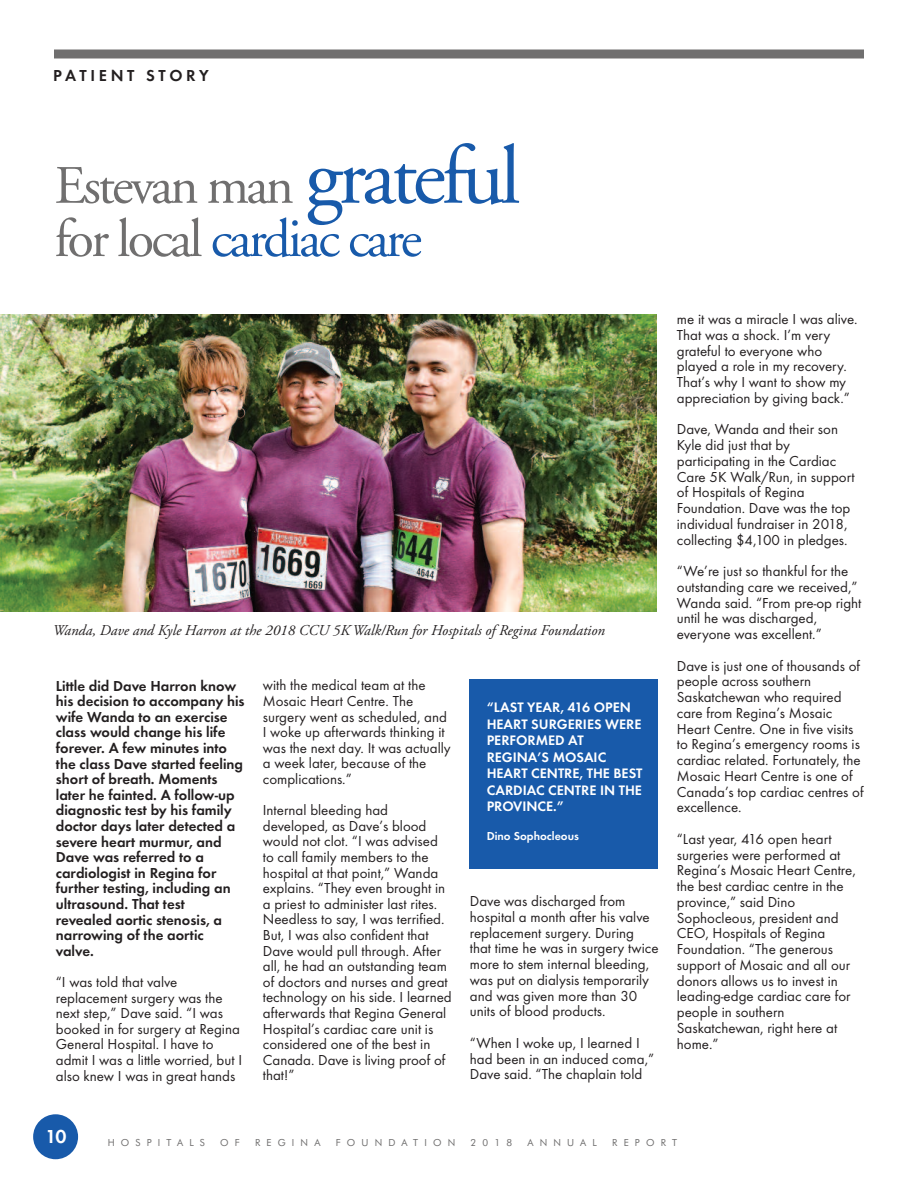
<style>
.page{position:relative;width:918px;height:1188px;background:#fff}
.page>*{position:absolute;margin:0;border:0;box-sizing:border-box;transform-origin:0 0}
.t1{font:83.25px "Adobe Garamond";letter-spacing:-.05em;color:#185aaa}
.t2{font:54px/53.2px "Adobe Garamond";letter-spacing:-.05em;color:#706f6f}
.t3{font:600 19.5px "Futura EF";color:#fff}
.t4{font:600 16.5px "Futura EF";letter-spacing:.225em;color:#231f20}
.t5{font:15px/15.8px "Futura TOT";color:#231f20}
.t6{font:600 15px/15.6px "Futura EF";color:#231f20}
.t7{font:italic 15px "Adobe Garamond Pro";color:#231f20}
.t8{font:600 14.25px/16.5px "Futura EF";color:#fff}
.t9{font:600 12px "Futura EF";color:#fff}
.t10{font:9.75px "Futura BT";letter-spacing:.635em;color:#706f6f}
.s1{color:#185aaa}
</style>
<div class="page">
<img style="left:0;top:314px;width:657px;height:298px">
<div style="left:470px;top:679px;width:188px;height:189px;background:#185aaa"></div>
<div style="left:33px;top:1114px;width:45px;height:45px;background:#185aaa;border-radius:50%"></div>
<div style="left:54px;top:50px;width:810px;height:8px;background:#706f6f"></div>
<p class="t4" style="left:53px;top:69px;width:157px">PATIENT STORY</p>
<h1 class="t1" style="left:305px;top:143px;width:217px">grateful</h1>
<h2 class="t2" style="left:55px;top:164px;width:369px">Estevan man<br>for local <span class="s1">cardiac care</span></h2>
<p class="t7" style="left:53px;top:625px;width:554px">Wanda, Dave and Kyle Harron at the 2018 CCU 5K Walk/Run for Hospitals of Regina Foundation</p>
<p class="t6" style="left:56px;top:679px;width:190px">Little did Dave Harron know his decision to accompany his wife Wanda to an exercise class would change his life forever. A few minutes into the class Dave started feeling short of breath. Moments later he fainted. A follow-up diagnostic test by his family doctor days later detected a severe heart murmur, and<br>Dave was referred to a cardiologist in Regina for further testing, including an ultrasound. That test revealed aortic stenosis, a narrowing of the aortic valve.</p>
<p class="t5" style="left:56px;top:974px;width:188px">“I was told that valve replacement surgery was the next step,” Dave said. “I was booked in for surgery at Regina<br>General Hospital. I have to admit I was a little worried, but I also knew I was in great hands</p>
<p class="t5" style="left:263px;top:677px;width:189px">with the medical team at the<br>Mosaic Heart Centre. The surgery went as scheduled, and<br>I woke up afterwards thinking it was the next day. It was actually a week later, because of the complications.”</p>
<p class="t5" style="left:263px;top:802px;width:190px">Internal bleeding had developed, as Dave’s blood would not clot. “I was advised to call family members to the hospital at that point,” Wanda explains. “They even brought in a priest to administer last rites.<br>Needless to say, I was terrified.<br>But, I was also confident that<br>Dave would pull through. After all, he had an outstanding team of doctors and nurses and great technology on his side. I learned afterwards that Regina General<br>Hospital’s cardiac care unit is considered one of the best in<br>Canada. Dave is living proof of that!”</p>
<p class="t8" style="left:487px;top:700px;width:157px">“LAST YEAR, 416 OPEN<br>HEART SURGERIES WERE<br>PERFORMED AT<br>REGINA’S MOSAIC<br>HEART CENTRE, THE BEST<br>CARDIAC CENTRE IN THE<br>PROVINCE.”</p>
<p class="t9" style="left:487px;top:831px;width:94px">Dino Sophocleous</p>
<p class="t5" style="left:470px;top:893px;width:190px">Dave was discharged from hospital a month after his valve replacement surgery. During that time he was in surgery twice more to stem internal bleeding, was put on dialysis temporarily and was given more than 30 units of blood products.</p>
<p class="t5" style="left:470px;top:1035px;width:186px">“When I woke up, I learned I had been in an induced coma,”<br>Dave said. “The chaplain told</p>
<p class="t5" style="left:677px;top:311px;width:182px">me it was a miracle I was alive.<br>That was a shock. I’m very grateful to everyone who played a role in my recovery.<br>That’s why I want to show my appreciation by giving back.”</p>
<p class="t5" style="left:677px;top:421px;width:179px">Dave, Wanda and their son<br>Kyle did just that by participating in the Cardiac<br>Care 5K Walk/Run, in support of Hospitals of Regina<br>Foundation. Dave was the top individual fundraiser in 2018, collecting $4,100 in pledges.</p>
<p class="t5" style="left:677px;top:563px;width:186px">“We’re just so thankful for the outstanding care we received,”<br>Wanda said. “From pre-op right until he was discharged, everyone was excellent.”</p>
<p class="t5" style="left:677px;top:658px;width:188px">Dave is just one of thousands of people across southern<br>Saskatchewan who required care from Regina’s Mosaic<br>Heart Centre. One in five visits to Regina’s emergency rooms is cardiac related. Fortunately, the<br>Mosaic Heart Centre is one of<br>Canada’s top cardiac centres of excellence.</p>
<p class="t5" style="left:677px;top:831px;width:180px">“Last year, 416 open heart surgeries were performed at<br>Regina’s Mosaic Heart Centre, the best cardiac centre in the province,” said Dino<br>Sophocleous, president and<br>CEO, Hospitals of Regina<br>Foundation. “The generous support of Mosaic and all our donors allows us to invest in leading-edge cardiac care for people in southern<br>Saskatchewan, right here at home.”</p>
<h3 class="t3" style="left:45px;top:1129px;width:23px">10</h3>
<p class="t10" style="left:108px;top:1138px;width:99px">HOSPITALS</p>
<p class="t10" style="left:220px;top:1138px;width:21px">O F</p>
<p class="t10" style="left:255px;top:1138px;width:67px">REGINA</p>
<p class="t10" style="left:336px;top:1138px;width:121px">FOUNDATION</p>
<p class="t10" style="left:471px;top:1138px;width:43px">2018</p>
<p class="t10" style="left:528px;top:1138px;width:71px">ANNUAL</p>
<p class="t10" style="left:612px;top:1138px;width:66px">REPORT</p>
</div>
